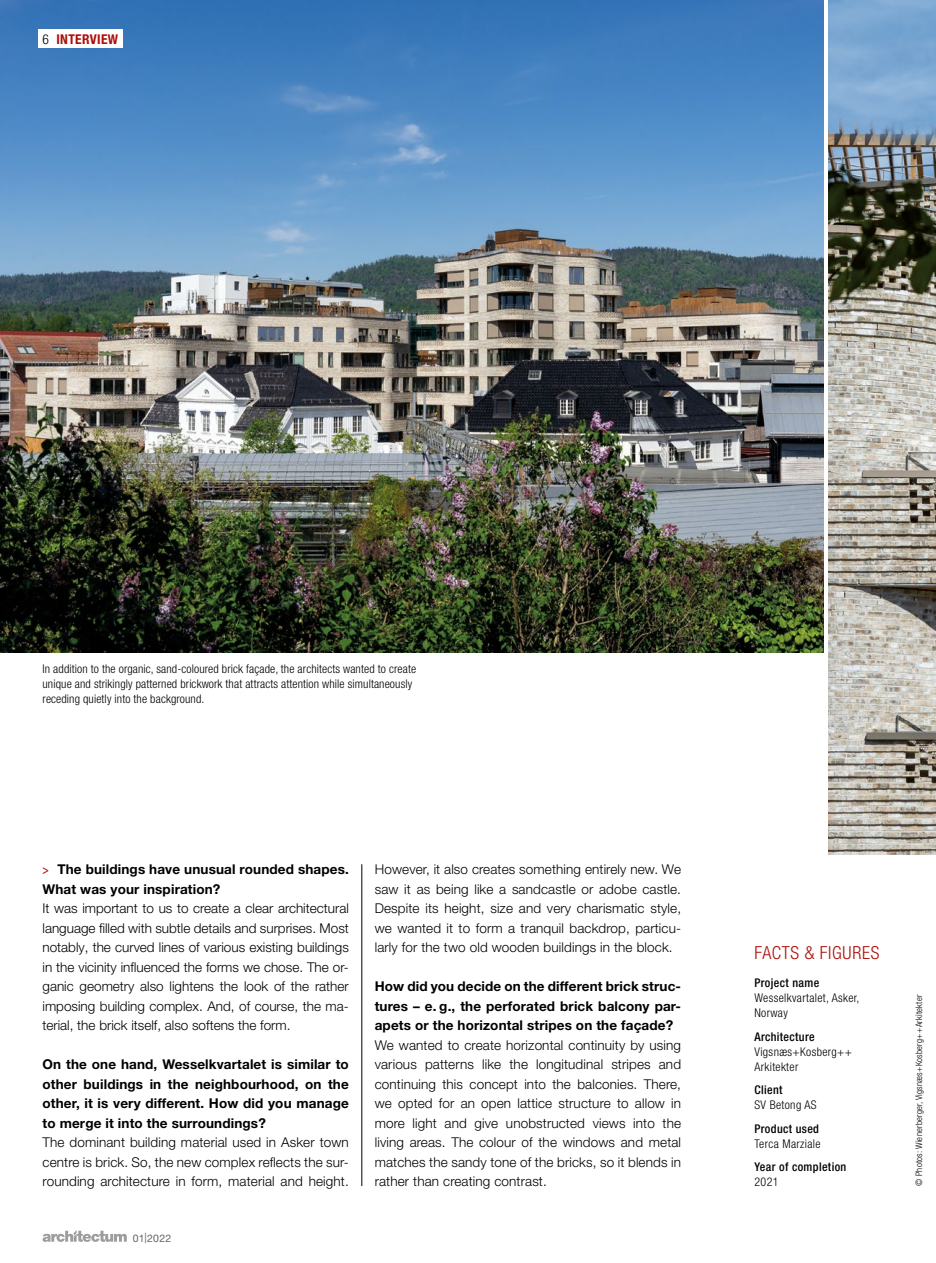
<style>
.page{position:relative;width:936px;height:1263px;background:#fff}
.page>*{position:absolute;margin:0;border:0;box-sizing:border-box;transform-origin:0 0}
.Kasten_Head{font:300 condensed 18px "Helvetica Neue LT Pro";letter-spacing:.04em;color:#ae0f0a}
.Lauf{font:300 13.5px/19.5px "Helvetica Neue LT Pro";letter-spacing:.01em;color:#000;text-align:justify}
.Lauf-2{font:700 13.5px/19.5px "Helvetica Neue LT Pro";letter-spacing:.01em;color:#000;text-align:justify}
.t1{font:700 condensed 13.5px "Helvetica Neue LT Pro";letter-spacing:.025em;color:#ae0f0a}
.Bildtext{font:300 condensed 12px/15px "Helvetica Neue LT Pro";letter-spacing:.01em;color:#000}
.Kasten_Lauf{font:300 condensed 12px/15px "Helvetica Neue LT Pro";letter-spacing:.03em;color:#000}
.Kasten_Lauf-2{font:500 condensed 12px/15px "Helvetica Neue LT Pro";letter-spacing:.03em;color:#000}
.t2{font:10.5px "Helvetica Neue LT Pro";letter-spacing:.03em;color:#646363}
.t3{font:300 condensed 9px "Helvetica Neue LT Pro";letter-spacing:.025em;color:#000}
.s1{font-weight:300;color:#000}
.s2{font-weight:500}
.s3{font-weight:300}
</style>
<div class="page">
<svg style="left:43px;top:1230px;width:84px;height:12px"></svg>
<img style="left:0;top:0;width:823px;height:653px">
<hr style="left:361px;top:864px;width:1px;height:322px;background:#000">
<div style="left:38px;top:30px;width:85px;height:18px;background:#fff"></div>
<img style="left:828px;top:0;width:107px;height:854px">
<p class="t1" style="left:43px;top:31px;width:77px"><span class="s1">6</span> INTERVIEW</p>
<p class="t1" style="left:56px;top:31px;width:24px">XXX</p>
<p class="Bildtext" style="left:43px;top:661px;width:375px">In addition to the organic, sand-coloured brick façade, the architects wanted to create unique and strikingly patterned brickwork that attracts attention while simultaneously receding quietly into the background.</p>
<p class="Lauf-2" style="left:43px;top:859px;width:308px;text-indent:15px">The buildings have unusual rounded shapes.<br>What was your inspiration?</p>
<p class="Lauf" style="left:43px;top:898px;width:308px">It was important to us to create a clear architectural language filled with subtle details and surprises. Most notably, the curved lines of various existing buildings in the vicinity influenced the forms we chose. The or&shy;ganic geometry also lightens the look of the rather imposing building complex. And, of course, the ma&shy;terial, the brick itself, also softens the form.</p>
<p class="Lauf-2" style="left:43px;top:1054px;width:308px">On the one hand, Wesselkvartalet is similar to other buildings in the neighbourhood, on the other, it is very different. How did you manage to merge it into the surroundings?</p>
<p class="Lauf" style="left:43px;top:1132px;width:308px">The dominant building material used in Asker town centre is brick. So, the new complex reflects the sur&shy;rounding architecture in form, material and height.</p>
<p class="t2" style="left:133px;top:1232px;width:40px">01|2022</p>
<p class="Lauf" style="left:375px;top:859px;width:308px">However, it also creates something entirely new. We saw it as being like a sandcastle or adobe castle.<br>Despite its height, size and very charismatic style, we wanted it to form a tranquil backdrop, particu&shy;larly for the two old wooden buildings in the block.</p>
<p class="Lauf-2" style="left:375px;top:976px;width:308px">How did you decide on the different brick struc&shy;tures – e. g., the perforated brick balcony par&shy;apets or the horizontal stripes on the façade?</p>
<p class="Lauf" style="left:375px;top:1035px;width:308px">We wanted to create horizontal continuity by using various patterns like the longitudinal stripes and continuing this concept into the balconies. There, we opted for an open lattice structure to allow in more light and give unobstructed views into the living areas. The colour of the windows and metal matches the sandy tone of the bricks, so it blends in rather than creating contrast.</p>
<p class="Kasten_Head" style="left:754px;top:942px;width:127px">FACTS &amp; FIGURES</p>
<p class="Kasten_Lauf" style="left:754px;top:975px;width:106px"><span class="s2">Project name<br></span>Wesselkvartalet, Asker,<br>Norway</p>
<p class="Kasten_Lauf" style="left:754px;top:1029px;width:99px"><span class="s2">Architecture<br></span>Vigsnæs+Kosberg++<br>Arkitekter</p>
<p class="Kasten_Lauf" style="left:754px;top:1082px;width:64px"><span class="s2">Client<br></span>SV Betong AS</p>
<p class="Kasten_Lauf" style="left:754px;top:1121px;width:67px"><span class="s2">Product used<br></span>Terca Marziale</p>
<p class="Kasten_Lauf-2" style="left:754px;top:1159px;width:93px">Year of completion<br><span class="s3">2021</span></p>
<p class="t3" style="left:913px;top:1186px;width:193px;rotate:-90deg">© Photos: Wienerberger, Vigsnæs+Kosberg++Arkitekter</p>
</div>
